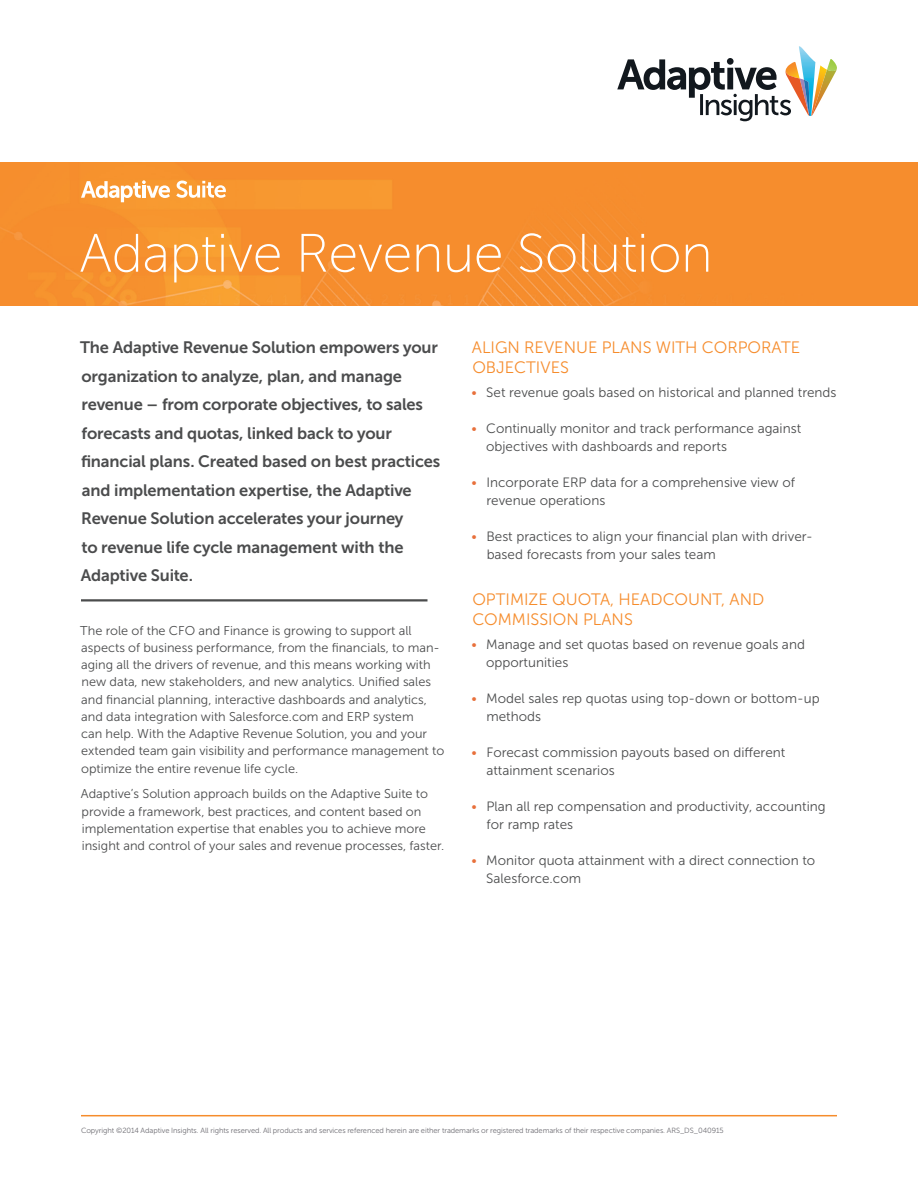
<style>
.page{position:relative;width:918px;height:1188px;background:#fff}
.page>*{position:absolute;margin:0;border:0;box-sizing:border-box;transform-origin:0 0}
.t1{font:54px "Museo Sans 100";letter-spacing:-.01em;color:#fff}
.t2{font:16.5px/28.5px "Museo Sans 700";letter-spacing:-.01em;color:#4b4c4d}
.t3{font:16.5px/19.5px "Museo Sans 300";color:#f68c2c}
.t4{font:13.5px/18px "Museo Sans 300";color:#4b4c4d}
.t5{font:12.75px/17.2px "Museo Sans 300";color:#4b4c4d}
.t6{font:7.5px "Museo Sans 300";letter-spacing:-.01em;color:#6c6b71}
.s1{color:#e8703b}
</style>
<div class="page">
<hr style="left:81px;top:1115px;width:756px;height:1px;background:#f68c2c">
<img style="left:0;top:162px;width:918px;height:143px">
<svg style="left:617px;top:46px;width:220px;height:75px"></svg>
<svg style="left:176px;top:181px;width:50px;height:17px"></svg>
<svg style="left:81px;top:180px;width:89px;height:22px"></svg>
<hr style="left:81px;top:599px;width:347px;height:3px;background:#4b4c4d">
<h1 class="t1" style="left:79px;top:224px;width:635px">Adaptive Revenue Solution</h1>
<p class="t2" style="left:80px;top:333px;width:362px">The Adaptive Revenue Solution empowers your organization to analyze, plan, and manage revenue – from corporate objectives, to sales forecasts and quotas, linked back to your financial plans. Created based on best practices and implementation expertise, the Adaptive Revenue Solution accelerates your journey<br>to revenue life cycle management with the Adaptive Suite.</p>
<p class="t5" style="left:80px;top:622px;width:366px">The role of the CFO and Finance is growing to support all aspects of business performance, from the financials, to man&shy;aging all the drivers of revenue, and this means working with new data, new stakeholders, and new analytics. Unified sales and financial planning, interactive dashboards and analytics, and data integration with Salesforce.com and ERP system<br>can help. With the Adaptive Revenue Solution, you and your extended team gain visibility and performance management to optimize the entire revenue life cycle.</p>
<p class="t5" style="left:81px;top:785px;width:365px">Adaptive’s Solution approach builds on the Adaptive Suite to provide a framework, best practices, and content based on implementation expertise that enables you to achieve more insight and control of your sales and revenue processes, faster.</p>
<p class="t3" style="left:472px;top:338px;width:330px">ALIGN REVENUE PLANS WITH CORPORATE<br>OBJECTIVES</p>
<p class="t4" style="left:471px;top:383px;width:367px"><span class="s1">•</span> Set revenue goals based on historical and planned trends</p>
<p class="t4" style="left:486px;top:419px;width:317px;text-indent:-15px"><span class="s1">•</span> Continually monitor and track performance against objectives with dashboards and reports</p>
<p class="t4" style="left:486px;top:473px;width:310px;text-indent:-15px"><span class="s1">•</span> Incorporate ERP data for a comprehensive view of revenue operations</p>
<p class="t4" style="left:487px;top:527px;width:328px;text-indent:-15px"><span class="s1">•</span> Best practices to align your financial plan with driver&shy;based forecasts from your sales team</p>
<p class="t3" style="left:472px;top:590px;width:293px">OPTIMIZE QUOTA, HEADCOUNT, AND<br>COMMISSION PLANS</p>
<p class="t4" style="left:486px;top:635px;width:320px;text-indent:-15px"><span class="s1">•</span> Manage and set quotas based on revenue goals and opportunities</p>
<p class="t4" style="left:486px;top:689px;width:335px;text-indent:-15px"><span class="s1">•</span> Model sales rep quotas using top-down or bottom-up methods</p>
<p class="t4" style="left:486px;top:743px;width:300px;text-indent:-15px"><span class="s1">•</span> Forecast commission payouts based on different attainment scenarios</p>
<p class="t4" style="left:487px;top:797px;width:341px;text-indent:-15px"><span class="s1">•</span> Plan all rep compensation and productivity, accounting for ramp rates</p>
<p class="t4" style="left:486px;top:851px;width:330px;text-indent:-15px"><span class="s1">•</span> Monitor quota attainment with a direct connection to<br>Salesforce.com</p>
<p class="t6" style="left:81px;top:1126px;width:644px">Copyright ©2014 Adaptive Insights. All rights reserved. All products and services referenced herein are either trademarks or registered trademarks of their respective companies. ARS_DS_040915</p>
</div>
